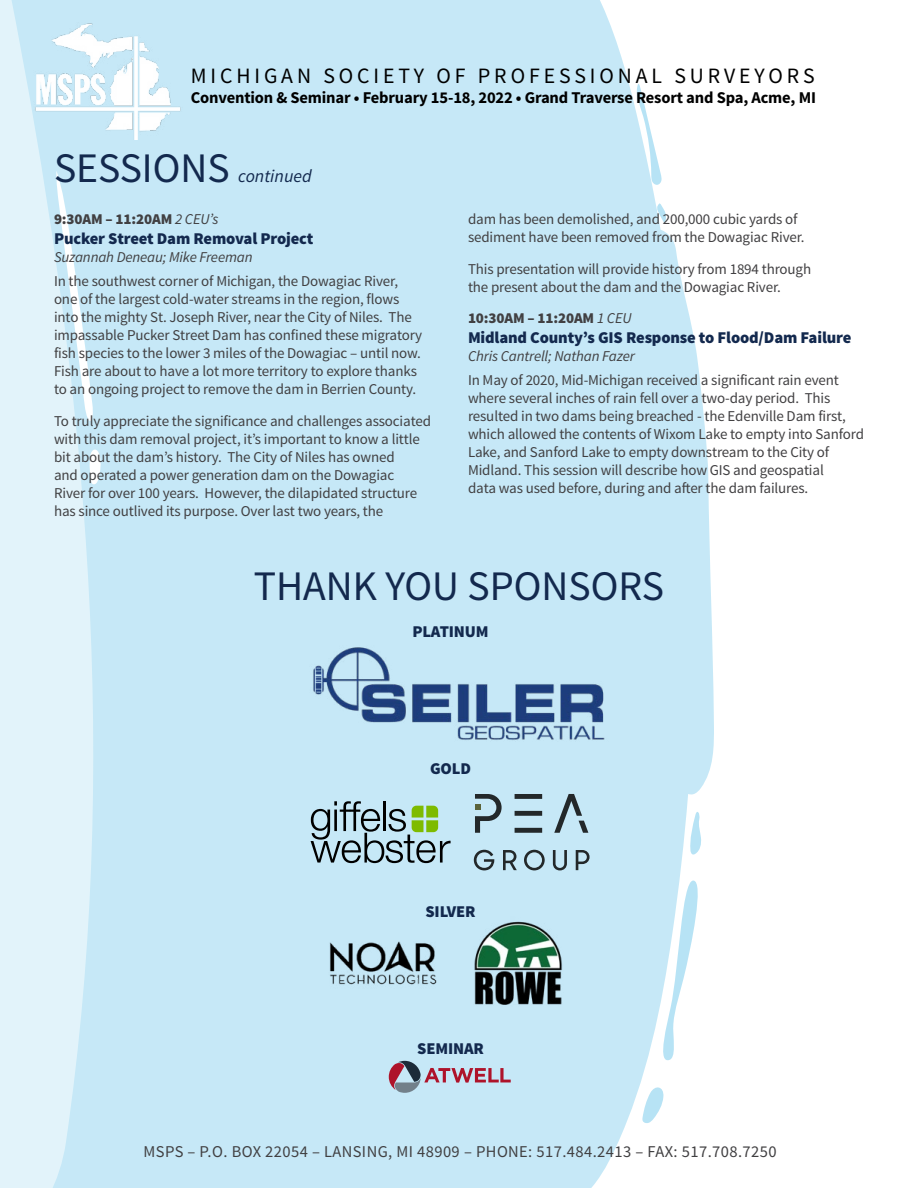
<style>
.page{position:relative;width:918px;height:1188px;background:#fff}
.page>*{position:absolute;margin:0;border:0;box-sizing:border-box;transform-origin:0 0}
.t1{font:42px "Source Sans Pro";color:#13294e}
.t2{font:21.9px "Source Sans Pro";letter-spacing:.18em;color:#000}
.t3{font:italic 18px "Source Sans Pro";color:#13294e}
.t4{font:900 16.5px "Source Sans Pro";letter-spacing:-.01em;color:#13294e}
.t5{font:700 16.5px "Source Sans Pro";letter-spacing:-.01em;color:#000}
.t6{font:16.5px "Source Sans Pro";letter-spacing:.025em;color:#414042}
.t7{font:15px/18px "Source Sans Pro";letter-spacing:-.01em;color:#414042}
.t8{font:italic 15px "Source Sans Pro";letter-spacing:-.01em;color:#414042}
.t9{font:900 15px "Source Sans Pro";letter-spacing:-.01em;color:#414042}
.s1{font-weight:400;font-style:italic}
</style>
<div class="page">
<div style="left:93px;top:0;width:621px;height:1188px;background:#c6e8f7"></div>
<svg style="left:690px;top:809px;width:12px;height:46px"></svg>
<svg style="left:658px;top:881px;width:47px;height:179px"></svg>
<svg style="left:642px;top:1084px;width:22px;height:40px"></svg>
<svg style="left:657px;top:202px;width:9px;height:21px"></svg>
<svg style="left:635px;top:80px;width:27px;height:105px"></svg>
<svg style="left:0;top:0;width:93px;height:1188px;background:#def1f9"></svg>
<svg style="left:89px;top:447px;width:12px;height:38px"></svg>
<svg style="left:56px;top:171px;width:39px;height:258px"></svg>
<img style="left:27px;top:16px;width:158px;height:123px">
<svg style="left:311px;top:801px;width:140px;height:62px;background:#93afae"></svg>
<img style="left:323px;top:935px;width:121px;height:56px">
<img style="left:467px;top:916px;width:102px;height:94px">
<img style="left:310px;top:646px;width:298px;height:96px">
<svg style="left:515px;top:794px;width:27px;height:39px"></svg>
<svg style="left:475px;top:794px;width:27px;height:39px"></svg>
<svg style="left:554px;top:794px;width:34px;height:39px"></svg>
<svg style="left:474px;top:850px;width:20px;height:20px"></svg>
<svg style="left:503px;top:850px;width:14px;height:20px"></svg>
<svg style="left:524px;top:850px;width:21px;height:20px"></svg>
<svg style="left:553px;top:850px;width:14px;height:20px"></svg>
<svg style="left:576px;top:850px;width:14px;height:20px"></svg>
<svg style="left:389px;top:1061px;width:122px;height:32px;background:#b3aebe"></svg>
<h2 class="t2" style="left:191px;top:62px;width:625px">MICHIGAN SOCIETY OF PROFESSIONAL SURVEYORS</h2>
<p class="t5" style="left:191px;top:87px;width:627px">Convention &amp; Seminar • February 15-18, 2022 • Grand Traverse Resort and Spa, Acme, MI</p>
<h1 class="t1" style="left:54px;top:142px;width:177px">SESSIONS</h1>
<p class="t3" style="left:238px;top:165px;width:75px">continued</p>
<p class="t9" style="left:54px;top:209px;width:166px">9:30AM – 11:20AM <span class="s1">2 CEU’s</span></p>
<p class="t4" style="left:54px;top:227px;width:261px">Pucker Street Dam Removal Project</p>
<p class="t8" style="left:54px;top:247px;width:200px">Suzannah Deneau; Mike Freeman</p>
<p class="t7" style="left:54px;top:273px;width:370px">In the southwest corner of Michigan, the Dowagiac River, one of the largest cold-water streams in the region, flows into the mighty St. Joseph River, near the City of Niles. The impassable Pucker Street Dam has confined these migratory fish species to the lower 3 miles of the Dowagiac – until now.<br>Fish are about to have a lot more territory to explore thanks to an ongoing project to remove the dam in Berrien County.</p>
<p class="t7" style="left:54px;top:412px;width:379px">To truly appreciate the significance and challenges associated with this dam removal project, it’s important to know a little bit about the dam’s history. The City of Niles has owned<br>and operated a power generation dam on the Dowagiac<br>River for over 100 years. However, the dilapidated structure has since outlived its purpose. Over last two years, the</p>
<p class="t7" style="left:468px;top:210px;width:338px">dam has been demolished, and 200,000 cubic yards of sediment have been removed from the Dowagiac River.</p>
<p class="t7" style="left:468px;top:260px;width:345px">This presentation will provide history from 1894 through the present about the dam and the Dowagiac River.</p>
<p class="t9" style="left:468px;top:308px;width:165px">10:30AM – 11:20AM <span class="s1">1 CEU</span></p>
<p class="t4" style="left:468px;top:326px;width:385px">Midland County’s GIS Response to Flood/Dam Failure</p>
<p class="t8" style="left:468px;top:346px;width:168px">Chris Cantrell; Nathan Fazer</p>
<p class="t7" style="left:468px;top:372px;width:398px">In May of 2020, Mid-Michigan received a significant rain event where several inches of rain fell over a two-day period. This resulted in two dams being breached - the Edenville Dam first, which allowed the contents of Wixom Lake to empty into Sanford Lake, and Sanford Lake to empty downstream to the City of Midland. This session will describe how GIS and geospatial<br>data was used before, during and after the dam failures.</p>
<h1 class="t1" style="left:254px;top:560px;width:412px">THANK YOU SPONSORS</h1>
<p class="t4" style="left:413px;top:620px;width:78px">PLATINUM</p>
<p class="t4" style="left:430px;top:758px;width:42px">GOLD</p>
<p class="t4" style="left:426px;top:901px;width:52px">SILVER</p>
<p class="t4" style="left:417px;top:1037px;width:68px">SEMINAR</p>
<p class="t6" style="left:144px;top:1141px;width:635px">MSPS – P.O. BOX 22054 – LANSING, MI 48909 – PHONE: 517.484.2413 – FAX: 517.708.7250</p>
</div>
